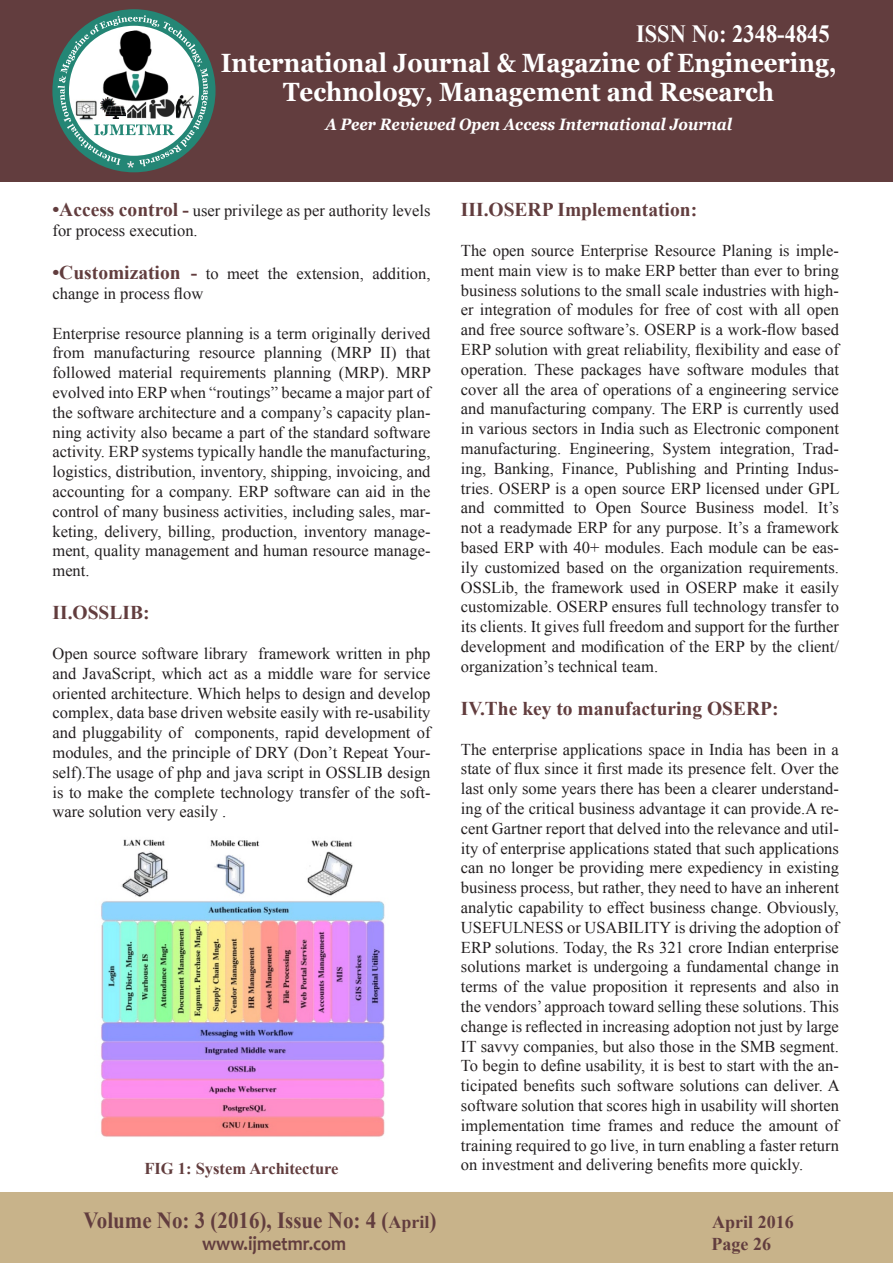
<style>
.page{position:relative;width:893px;height:1263px;background:#fff}
.page>*{position:absolute;margin:0;border:0;box-sizing:border-box;transform-origin:0 0}
.t1{font:700 26.4px/28.8px "Georgia";color:#fff;text-align:center;scale:.91 1}
.t2{font:700 24.75px "Times New Roman";color:#fff;scale:.91 1}
.t3{font:700 23.1px "Times New Roman";color:#623d3e;scale:.91 1}
.t4{font:700 19.8px "Candara";color:#623d3e;scale:.91 1}
.t5{font:700 19.5px "Times New Roman";color:#623d3e}
.t6{font:700 18px "Times New Roman";color:#623d3e}
.t7{font:16.5px/19.8px "Times New Roman";color:#231f20;text-align:justify}
.t8{font:italic 700 16.5px "Georgia";color:#fff;scale:.91 1}
.t9{font:700 16.5px "Times New Roman";color:#623d3e}
.s1{font-weight:700;font-size:19.5px;color:#623d3e}
.s2{font-size:18px}
</style>
<div class="page">
<div style="left:0;top:0;width:893px;height:182px;background:#623d3e"></div>
<div style="left:52px;top:9px;width:164px;height:163px;background:#248675;border-radius:50%"></div>
<svg style="left:58px;top:15px;width:150px;height:153px"></svg>
<img style="left:148px;top:97px;width:28px;height:24px">
<img style="left:175px;top:94px;width:21px;height:26px">
<img style="left:101px;top:30px;width:71px;height:73px">
<img style="left:73px;top:98px;width:52px;height:22px">
<div style="left:0;top:1193px;width:893px;height:70px;background:#c8b38a"></div>
<img style="left:101px;top:839px;width:284px;height:298px">
<h2 class="t2" style="left:636px;top:16px;width:214px">ISSN No: 2348-4845</h2>
<h1 class="t1" style="left:221px;top:49px;width:678px">International Journal &amp; Magazine of Engineering,<br>Technology, Management and Research</h1>
<p class="t8" style="left:325px;top:113px;width:448px">A Peer Reviewed Open Access International Journal</p>
<p class="t7" style="left:52px;top:200px;width:379px"><span class="s1">•Access control -</span> user privilege as per authority levels for process execution.</p>
<p class="t7" style="left:52px;top:263px;width:380px"><span class="s1">•Customization -</span> to meet the extension, addition, change in process flow</p>
<p class="t7" style="left:52px;top:323px;width:380px">Enterprise resource planning is a term originally derived from manufacturing resource planning (MRP II) that followed material requirements planning (MRP). MRP evolved into ERP when “routings” became a major part of the software architecture and a company’s capacity plan&shy;ning activity also became a part of the standard software activity. ERP systems typically handle the manufacturing, logistics, distribution, inventory, shipping, invoicing, and accounting for a company. ERP software can aid in the control of many business activities, including sales, mar&shy;keting, delivery, billing, production, inventory manage&shy;ment, quality management and human resource manage&shy;ment.</p>
<p class="t5" style="left:52px;top:599px;width:98px">II.OSSLIB:</p>
<p class="t7" style="left:52px;top:643px;width:380px">Open source software library framework written in php and JavaScript, which act as a middle ware for service oriented architecture. Which helps to design and develop complex, data base driven website easily with re-usability and pluggability of components, rapid development of modules, and the principle of DRY (Don’t Repeat Your&shy;self).The usage of php and java script in OSSLIB design is to make the complete technology transfer of the soft&shy;ware solution very easily .</p>
<p class="t9" style="left:144px;top:1157px;width:196px">FIG 1: System Architecture</p>
<p class="t5" style="left:461px;top:196px;width:238px">III.OSERP Implementation:</p>
<p class="t7" style="left:461px;top:240px;width:380px">The open source Enterprise Resource Planing is imple&shy;ment main view is to make ERP better than ever to bring business solutions to the small scale industries with high&shy;er integration of modules for free of cost with all open and free source software’s. OSERP is a work-flow based ERP solution with great reliability, flexibility and ease of operation. These packages have software modules that cover all the area of operations of a engineering service and manufacturing company. The ERP is currently used in various sectors in India such as Electronic component manufacturing. Engineering, System integration, Trad&shy;ing, Banking, Finance, Publishing and Printing Indus&shy;tries. OSERP is a open source ERP licensed under GPL and committed to Open Source Business model. It’s not a readymade ERP for any purpose. It’s a framework based ERP with 40+ modules. Each module can be eas&shy;ily customized based on the organization requirements.<br>OSSLib, the framework used in OSERP make it easily customizable. OSERP ensures full technology transfer to its clients. It gives full freedom and support for the further development and modification of the ERP by the client/ organization’s technical team.</p>
<p class="t5" style="left:461px;top:695px;width:319px">IV.The key to manufacturing OSERP:</p>
<p class="t7" style="left:461px;top:739px;width:380px">The enterprise applications space in India has been in a state of flux since it first made its presence felt. Over the last only some years there has been a clearer understand&shy;ing of the critical business advantage it can provide.A re&shy;cent Gartner report that delved into the relevance and util&shy;ity of enterprise applications stated that such applications can no longer be providing mere expediency in existing business process, but rather, they need to have an inherent analytic capability to effect business change. Obviously, USEFULNESS or USABILITY is driving the adoption of ERP solutions. Today, the Rs 321 crore Indian enterprise solutions market is undergoing a fundamental change in terms of the value proposition it represents and also in the vendors’ approach toward selling these solutions. This change is reflected in increasing adoption not just by large IT savvy companies, but also those in the SMB segment.<br>To begin to define usability, it is best to start with the an&shy;ticipated benefits such software solutions can deliver. A software solution that scores high in usability will shorten implementation time frames and reduce the amount of training required to go live, in turn enabling a faster return on investment and delivering benefits more quickly.</p>
<h3 class="t3" style="left:84px;top:1204px;width:389px">Volume No: 3 (2016), Issue No: 4 (<span class="s2">April</span>)</h3>
<p class="t6" style="left:712px;top:1210px;width:83px">April 2016</p>
<p class="t4" style="left:202px;top:1231px;width:160px">www.ijmetmr.com</p>
<p class="t6" style="left:711px;top:1231px;width:61px">Page 26</p>
</div>
